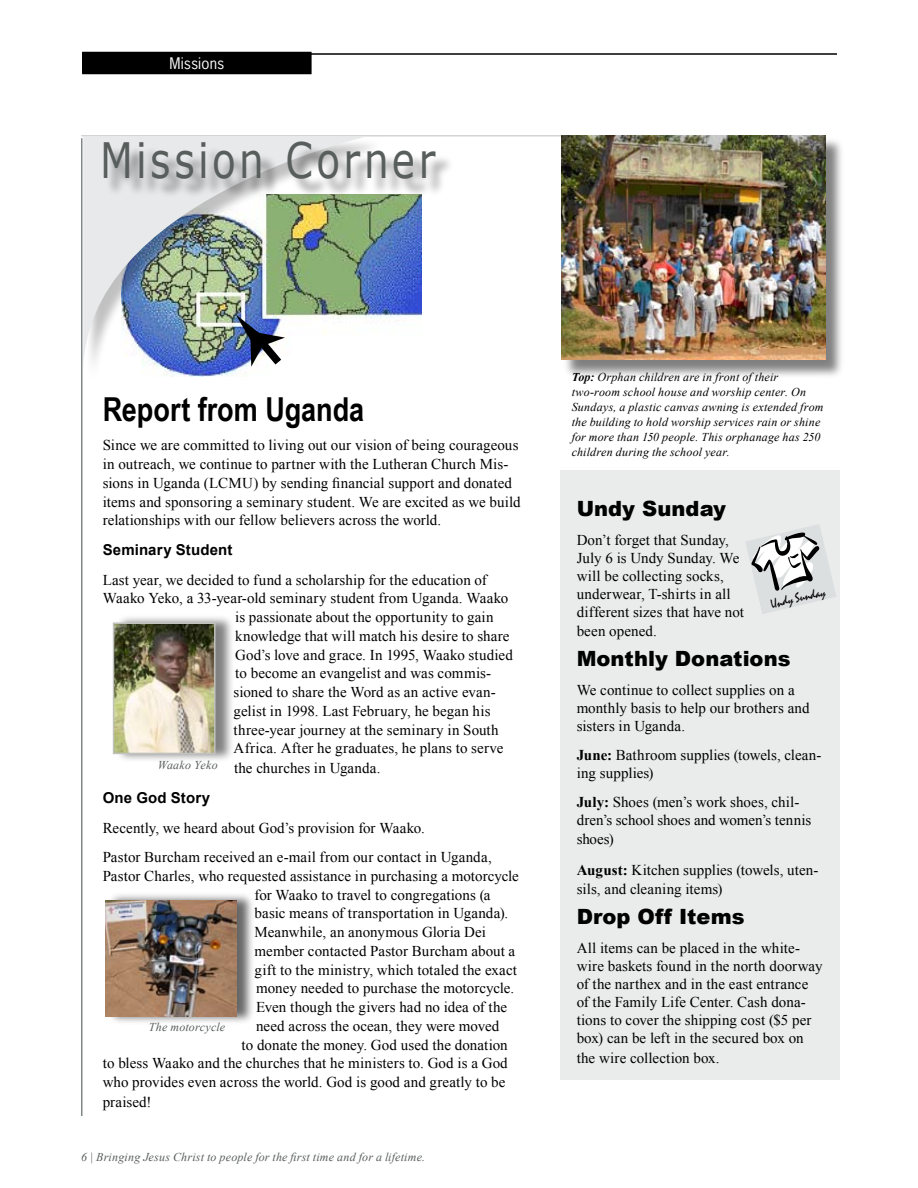
<style>
.page{position:relative;width:918px;height:1188px;background:#fff}
.page>*{position:absolute;margin:0;border:0;box-sizing:border-box;transform-origin:0 0}
.t1{font:48.75px "Verdana";letter-spacing:.085em;color:#585e5c;scale:.8 1}
.t2{font:700 33px "Arial Narrow";color:#000}
.t3{font:900 21px "Arial";color:#000}
.t4{font:15px/18px "Times New Roman";letter-spacing:.005em;color:#000}
.t5{font:700 15px "Arial";letter-spacing:.01em;color:#000}
.t6{font:15px "News Gothic Std";letter-spacing:.005em;color:#fff}
.t7{font:12.75px "Mystic Thin Normal";color:#000;scale:1.22 1}
.t8{font:italic 12px/15px "Times New Roman";letter-spacing:.015em;color:#000}
.t9{font:italic 12px "Times New Roman";letter-spacing:.015em;color:#585e5c}
.s1{font-weight:700}
</style>
<div class="page">
<hr style="left:115px;top:53px;width:722px;height:2px;background:#000">
<img style="left:383px;top:199px;width:39px;height:122px">
<div style="left:83px;top:52px;width:228px;height:22px;background:#000"></div>
<hr style="left:81px;top:138px;width:1px;height:978px;background:#818888">
<hr style="left:81px;top:135px;width:743px;height:1px;background:#d1d5d5">
<div style="left:85px;top:138px;width:298px;height:290px;background:#000;opacity:.25"></div>
<img style="left:83px;top:136px;width:284px;height:237px">
<div style="left:105px;top:143px;width:350px;height:56px;background:#000;opacity:.5"></div>
<div style="left:106px;top:892px;width:150px;height:134px;background:#000;opacity:.6"></div>
<img style="left:105px;top:901px;width:131px;height:116px">
<div style="left:563px;top:136px;width:283px;height:244px;background:#000;opacity:.5"></div>
<img style="left:561px;top:135px;width:265px;height:224px">
<div style="left:114px;top:614px;width:121px;height:150px;background:#000;opacity:.5"></div>
<img style="left:116px;top:625px;width:97px;height:126px">
<div style="left:113px;top:622px;width:103px;height:132px;border:2px solid #c0c2bd"></div>
<div style="left:560px;top:470px;width:280px;height:610px;background:#eaecec"></div>
<img style="left:236px;top:315px;width:52px;height:52px">
<svg style="left:746px;top:524px;width:90px;height:90px"></svg>
<p class="t6" style="left:169px;top:54px;width:56px">Missions</p>
<h1 class="t1" style="left:100px;top:130px;width:421px">Mission Corner</h1>
<h2 class="t2" style="left:103px;top:384px;width:263px">Report from Uganda</h2>
<p class="t4" style="left:103px;top:436px;width:419px;line-height:18.8px">Since we are committed to living out our vision of being courageous in outreach, we continue to partner with the Lutheran Church Mis&shy;sions in Uganda (LCMU) by sending financial support and donated items and sponsoring a seminary student. We are excited as we build relationships with our fellow believers across the world.</p>
<p class="t5" style="left:103px;top:540px;width:131px">Seminary Student</p>
<p class="t4" style="left:103px;top:570px;width:386px">Last year, we decided to fund a scholarship for the education of</p>
<p class="t4" style="left:103px;top:589px;width:407px">Waako Yeko, a 33-year-old seminary student from Uganda. Waako</p>
<p class="t4" style="left:235px;top:608px;width:260px">is passionate about the opportunity to gain</p>
<p class="t4" style="left:235px;top:627px;width:276px">knowledge that will match his desire to share</p>
<p class="t4" style="left:235px;top:645px;width:279px">God’s love and grace. In 1995, Waako studied</p>
<p class="t4" style="left:235px;top:664px;width:258px">to become an evangelist and was commis-</p>
<p class="t4" style="left:234px;top:683px;width:264px">sioned to share the Word as an active evan-</p>
<p class="t4" style="left:234px;top:702px;width:258px">gelist in 1998. Last February, he began his</p>
<p class="t4" style="left:234px;top:720px;width:266px">three-year journey at the seminary in South</p>
<p class="t4" style="left:234px;top:739px;width:271px">Africa. After he graduates, he plans to serve</p>
<p class="t4" style="left:234px;top:759px;width:148px">the churches in Uganda.</p>
<p class="t5" style="left:103px;top:788px;width:109px">One God Story</p>
<p class="t4" style="left:103px;top:813px;width:391px;line-height:29.5px">Recently, we heard about God’s provision for Waako.<br>Pastor Burcham received an e-mail from our contact in Uganda,</p>
<p class="t4" style="left:103px;top:867px;width:418px">Pastor Charles, who requested assistance in purchasing a motorcycle</p>
<p class="t4" style="left:255px;top:885px;width:237px">for Waako to travel to congregations (a</p>
<p class="t4" style="left:255px;top:904px;width:255px">basic means of transportation in Uganda).</p>
<p class="t4" style="left:255px;top:923px;width:233px">Meanwhile, an anonymous Gloria Dei</p>
<p class="t4" style="left:255px;top:942px;width:262px">member contacted Pastor Burcham about a</p>
<p class="t4" style="left:255px;top:960px;width:264px">gift to the ministry, which totaled the exact</p>
<p class="t4" style="left:256px;top:979px;width:260px">money needed to purchase the motorcycle.</p>
<p class="t4" style="left:256px;top:998px;width:253px">Even though the givers had no idea of the</p>
<p class="t4" style="left:256px;top:1017px;width:245px">need across the ocean, they were moved</p>
<p class="t4" style="left:242px;top:1035px;width:268px">to donate the money. God used the donation</p>
<p class="t4" style="left:103px;top:1054px;width:407px">to bless Waako and the churches that he ministers to. God is a God</p>
<p class="t4" style="left:103px;top:1073px;width:404px">who provides even across the world. God is good and greatly to be</p>
<p class="t4" style="left:103px;top:1092px;width:50px">praised!</p>
<p class="t9" style="left:158px;top:756px;width:62px">Waako Yeko</p>
<p class="t9" style="left:149px;top:1019px;width:78px">The motorcycle</p>
<p class="t9" style="left:90px;top:1148px;width:337px">| Bringing Jesus Christ to people for the first time and for a lifetime.</p>
<p class="t8" style="left:572px;top:369px;width:253px"><span class="s1">Top:</span> Orphan children are in front of their two-room school house and worship center. On Sundays, a plastic canvas awning is extended from the building to hold worship services rain or shine for more than 150 people. This orphanage has 250 children during the school year.</p>
<h3 class="t3" style="left:577px;top:493px;width:151px">Undy Sunday</h3>
<p class="t4" style="left:577px;top:530px;width:169px">Don’t forget that Sunday,<br>July 6 is Undy Sunday. We will be collecting socks, underwear, T-shirts in all different sizes that have not</p>
<p class="t4" style="left:577px;top:622px;width:82px">been opened.</p>
<h3 class="t3" style="left:577px;top:644px;width:215px">Monthly Donations</h3>
<p class="t4" style="left:577px;top:681px;width:234px">We continue to collect supplies on a monthly basis to help our brothers and sisters in Uganda.</p>
<p class="t4" style="left:577px;top:746px;width:246px"><span class="s1">June:</span> Bathroom supplies (towels, clean&shy;ing supplies)</p>
<p class="t4" style="left:577px;top:793px;width:236px"><span class="s1">July:</span> Shoes (men’s work shoes, chil&shy;dren’s school shoes and women’s tennis</p>
<p class="t4" style="left:577px;top:824px;width:243px;line-height:30.3px">shoes)<br><span class="s1">August:</span> Kitchen supplies (towels, uten-</p>
<p class="t4" style="left:577px;top:880px;width:147px">sils, and cleaning items)</p>
<h3 class="t3" style="left:577px;top:902px;width:169px">Drop Off Items</h3>
<p class="t4" style="left:577px;top:939px;width:247px">All items can be placed in the white&shy;wire baskets found in the north doorway of the narthex and in the east entrance of the Family Life Center. Cash dona&shy;tions to cover the shipping cost ($5 per box) can be left in the secured box on</p>
<p class="t4" style="left:577px;top:1048px;width:144px">the wire collection box.</p>
<p class="t7" style="left:769px;top:597px;width:47px;rotate:-13deg">Undy Sunday</p>
</div>
